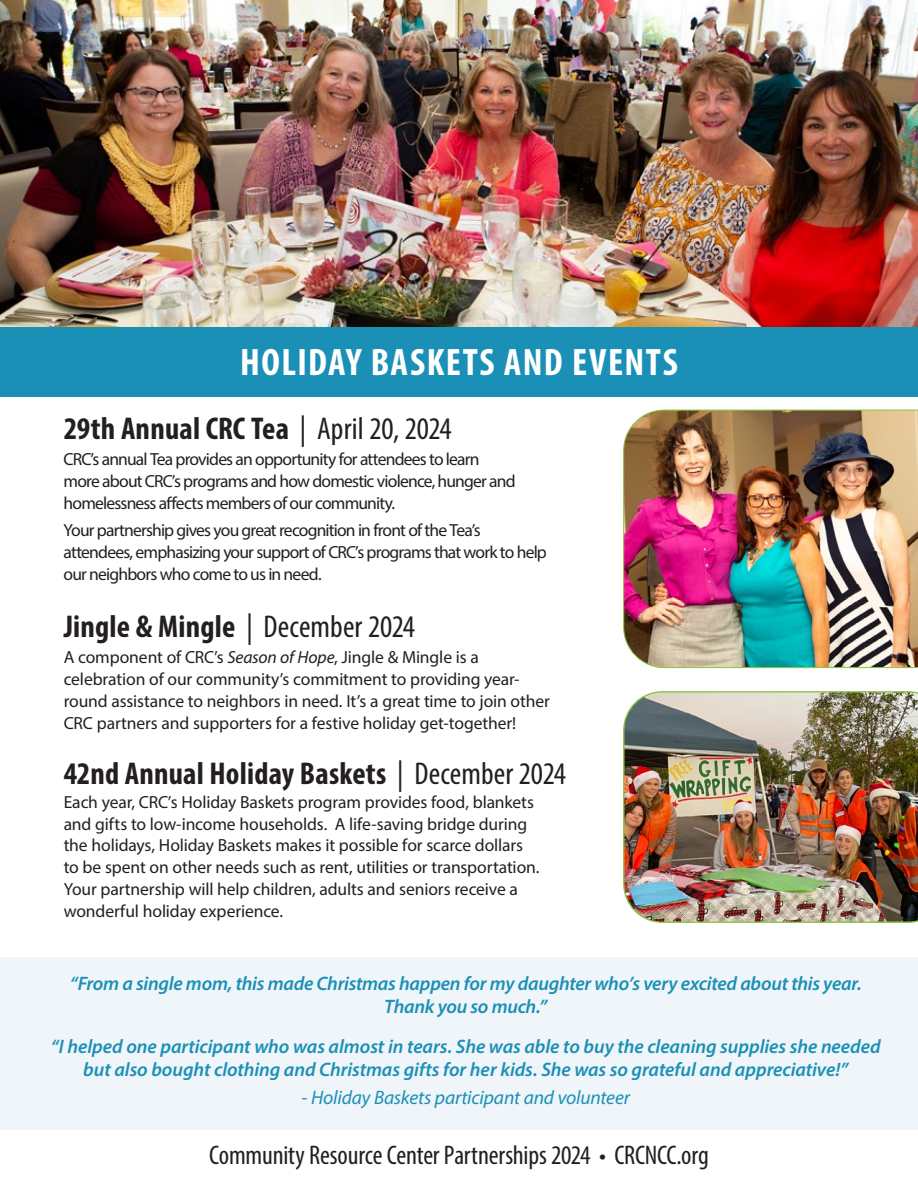
<style>
.page{position:relative;width:918px;height:1188px;background:#fff}
.page>*{position:absolute;margin:0;border:0;box-sizing:border-box;transform-origin:0 0}
.t1{font:700 condensed 38.4px "Myriad Pro";letter-spacing:.04em;color:#fff}
.t2{font:700 condensed 31.65px "Myriad Pro";letter-spacing:.005em;color:#231f20}
.t3{font:condensed 27px "Myriad Pro";letter-spacing:-.005em;color:#231f20}
.t4{font:italic 600 19.5px/22.5px "Myriad Pro";letter-spacing:-.005em;color:#1b90b6;text-align:center}
.t5{font:italic 19.5px "Myriad Pro";letter-spacing:-.01em;color:#1b90b6}
.t6{font:17.55px/21.9px "Myriad Pro";letter-spacing:-.01em;color:#231f20}
.t7{font:17.55px/21.9px "Myriad Pro";letter-spacing:-.045em;color:#231f20}
.t8{font:17.55px/21.9px "Myriad Pro";letter-spacing:-.05em;color:#231f20}
.s1{font-weight:400}
.s2{font-style:italic}
</style>
<div class="page">
<img style="left:0;top:0;width:918px;height:327px">
<div style="left:0;top:327px;width:918px;height:69px;background:#1b90b6"></div>
<div style="left:0;top:957px;width:918px;height:173px;background:#eff5f9"></div>
<img style="left:623px;top:691px;width:295px;height:232px">
<img style="left:623px;top:410px;width:295px;height:258px">
<p class="t1" style="left:240px;top:338px;width:439px">HOLIDAY BASKETS AND EVENTS</p>
<p class="t2" style="left:64px;top:409px;width:390px">29th Annual CRC Tea <span class="s1">| April 20, 2024</span></p>
<p class="t7" style="left:64px;top:448px;width:454px">CRC’s annual Tea provides an opportunity for attendees to learn more about CRC’s programs and how domestic violence, hunger and homelessness affects members of our community.</p>
<p class="t8" style="left:64px;top:519px;width:485px">Your partnership gives you great recognition in front of the Tea’s attendees, emphasizing your support of CRC’s programs that work to help our neighbors who come to us in need.</p>
<p class="t2" style="left:64px;top:607px;width:353px">Jingle &amp; Mingle <span class="s1">| December 2024</span></p>
<p class="t6" style="left:64px;top:646px;width:488px">A component of CRC’s <span class="s2">Season of Hope</span>, Jingle &amp; Mingle is a celebration of our community’s commitment to providing year&shy;round assistance to neighbors in need. It’s a great time to join other CRC partners and supporters for a festive holiday get-together!</p>
<p class="t2" style="left:64px;top:754px;width:504px">42nd Annual Holiday Baskets <span class="s1">| December 2024</span></p>
<p class="t6" style="left:64px;top:791px;width:477px">Each year, CRC’s Holiday Baskets program provides food, blankets and gifts to low-income households. A life-saving bridge during the holidays, Holiday Baskets makes it possible for scarce dollars to be spent on other needs such as rent, utilities or transportation.<br>Your partnership will help children, adults and seniors receive a wonderful holiday experience.</p>
<p class="t4" style="left:70px;top:972px;width:793px">“From a single mom, this made Christmas happen for my daughter who’s very excited about this year.<br>Thank you so much.”</p>
<p class="t4" style="left:51px;top:1035px;width:831px">“I helped one participant who was almost in tears. She was able to buy the cleaning supplies she needed but also bought clothing and Christmas gifts for her kids. She was so grateful and appreciative!”</p>
<p class="t5" style="left:302px;top:1086px;width:330px">- Holiday Baskets participant and volunteer</p>
<p class="t3" style="left:209px;top:1139px;width:501px">Community Resource Center Partnerships 2024 • CRCNCC.org</p>
</div>
